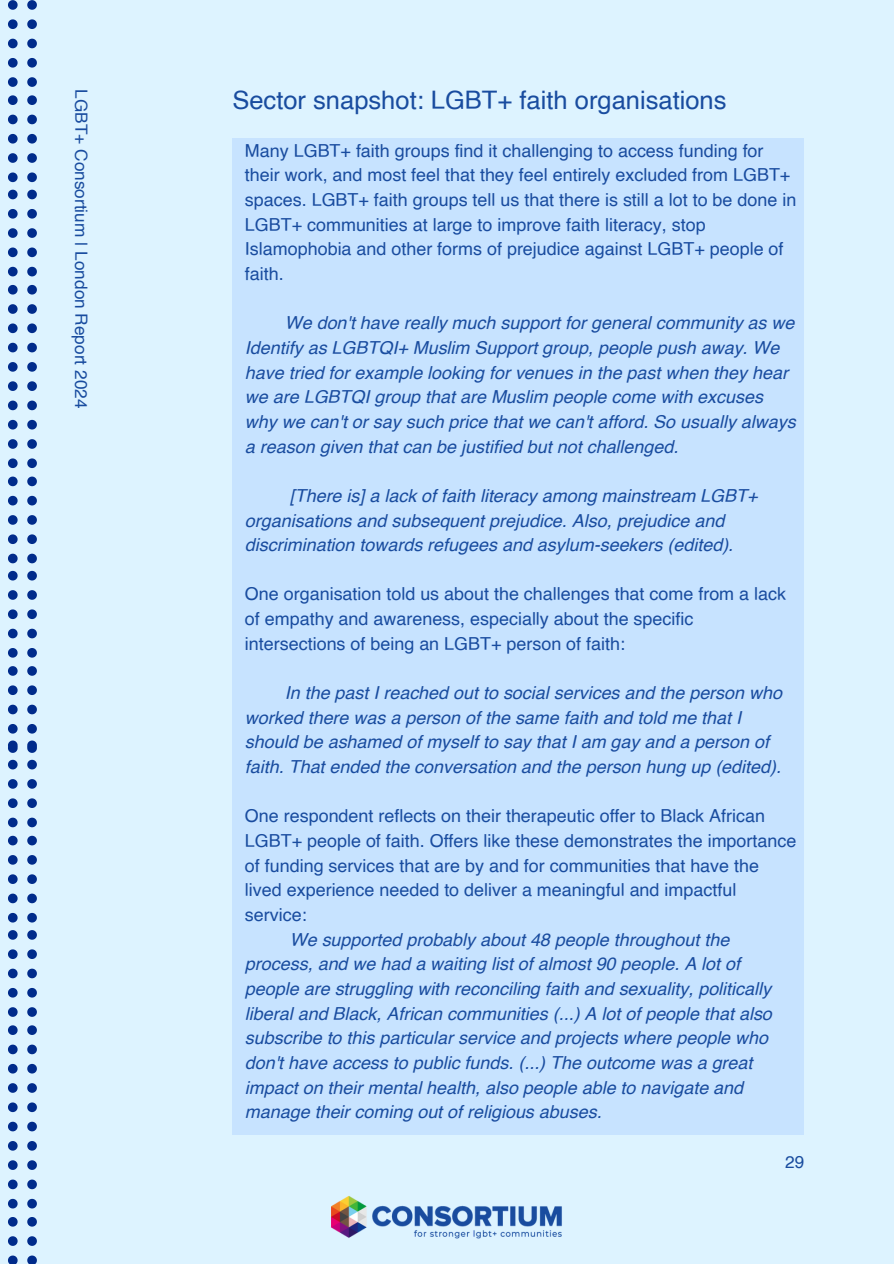
<style>
.page{position:relative;width:894px;height:1264px;background:#fff}
.page>*{position:absolute;margin:0;border:0;box-sizing:border-box;transform-origin:0 0}
.t1{font:25.5px "Helvetica";color:#194c9f}
.t2{font:italic 17.85px/24.6px "Helvetica";color:#194c9f}
.t3{font:17.85px/24.6px "Helvetica";color:#194c9f}
.t4{font:17.25px "Helvetica";color:#194c9f}
</style>
<div class="page">
<div style="left:0;top:0;width:893px;height:1263px;background:#ddf3ff"></div>
<div style="left:232px;top:138px;width:572px;height:996px;background:#c7e3ff"></div>
<img style="left:331px;top:1196px;width:231px;height:43px">
<svg style="left:8px;top:0;width:10px;height:10px"></svg>
<svg style="left:8px;top:19px;width:10px;height:10px"></svg>
<svg style="left:8px;top:39px;width:10px;height:9px"></svg>
<svg style="left:8px;top:58px;width:10px;height:10px"></svg>
<svg style="left:8px;top:77px;width:10px;height:10px"></svg>
<svg style="left:27px;top:0;width:10px;height:10px"></svg>
<svg style="left:27px;top:19px;width:10px;height:10px"></svg>
<svg style="left:27px;top:39px;width:10px;height:9px"></svg>
<svg style="left:27px;top:58px;width:10px;height:10px"></svg>
<svg style="left:27px;top:77px;width:10px;height:10px"></svg>
<svg style="left:8px;top:95px;width:10px;height:10px"></svg>
<svg style="left:8px;top:115px;width:10px;height:9px"></svg>
<svg style="left:8px;top:134px;width:10px;height:9px"></svg>
<svg style="left:8px;top:153px;width:10px;height:10px"></svg>
<svg style="left:8px;top:172px;width:10px;height:10px"></svg>
<svg style="left:27px;top:95px;width:10px;height:10px"></svg>
<svg style="left:27px;top:115px;width:10px;height:9px"></svg>
<svg style="left:27px;top:134px;width:10px;height:9px"></svg>
<svg style="left:27px;top:153px;width:10px;height:10px"></svg>
<svg style="left:27px;top:172px;width:10px;height:10px"></svg>
<svg style="left:8px;top:190px;width:10px;height:9px"></svg>
<svg style="left:8px;top:209px;width:10px;height:9px"></svg>
<svg style="left:8px;top:228px;width:10px;height:10px"></svg>
<svg style="left:8px;top:247px;width:10px;height:10px"></svg>
<svg style="left:8px;top:267px;width:10px;height:9px"></svg>
<svg style="left:27px;top:190px;width:10px;height:9px"></svg>
<svg style="left:27px;top:209px;width:10px;height:9px"></svg>
<svg style="left:27px;top:228px;width:10px;height:10px"></svg>
<svg style="left:27px;top:247px;width:10px;height:10px"></svg>
<svg style="left:27px;top:267px;width:10px;height:9px"></svg>
<svg style="left:8px;top:285px;width:10px;height:9px"></svg>
<svg style="left:8px;top:304px;width:10px;height:10px"></svg>
<svg style="left:8px;top:323px;width:10px;height:10px"></svg>
<svg style="left:8px;top:343px;width:10px;height:9px"></svg>
<svg style="left:8px;top:362px;width:10px;height:10px"></svg>
<svg style="left:27px;top:285px;width:10px;height:9px"></svg>
<svg style="left:27px;top:304px;width:10px;height:10px"></svg>
<svg style="left:27px;top:323px;width:10px;height:10px"></svg>
<svg style="left:27px;top:343px;width:10px;height:9px"></svg>
<svg style="left:27px;top:362px;width:10px;height:10px"></svg>
<svg style="left:8px;top:381px;width:10px;height:10px"></svg>
<svg style="left:8px;top:400px;width:10px;height:10px"></svg>
<svg style="left:8px;top:420px;width:10px;height:9px"></svg>
<svg style="left:8px;top:439px;width:10px;height:10px"></svg>
<svg style="left:8px;top:458px;width:10px;height:10px"></svg>
<svg style="left:27px;top:381px;width:10px;height:10px"></svg>
<svg style="left:27px;top:400px;width:10px;height:10px"></svg>
<svg style="left:27px;top:420px;width:10px;height:9px"></svg>
<svg style="left:27px;top:439px;width:10px;height:10px"></svg>
<svg style="left:27px;top:458px;width:10px;height:10px"></svg>
<svg style="left:8px;top:476px;width:10px;height:10px"></svg>
<svg style="left:8px;top:496px;width:10px;height:9px"></svg>
<svg style="left:8px;top:515px;width:10px;height:10px"></svg>
<svg style="left:8px;top:534px;width:10px;height:10px"></svg>
<svg style="left:8px;top:553px;width:10px;height:10px"></svg>
<svg style="left:27px;top:476px;width:10px;height:10px"></svg>
<svg style="left:27px;top:496px;width:10px;height:9px"></svg>
<svg style="left:27px;top:515px;width:10px;height:9px"></svg>
<svg style="left:27px;top:534px;width:10px;height:10px"></svg>
<svg style="left:27px;top:553px;width:10px;height:10px"></svg>
<svg style="left:8px;top:571px;width:10px;height:9px"></svg>
<svg style="left:8px;top:590px;width:10px;height:9px"></svg>
<svg style="left:8px;top:609px;width:10px;height:10px"></svg>
<svg style="left:8px;top:628px;width:10px;height:10px"></svg>
<svg style="left:8px;top:648px;width:10px;height:9px"></svg>
<svg style="left:27px;top:571px;width:10px;height:9px"></svg>
<svg style="left:27px;top:590px;width:10px;height:9px"></svg>
<svg style="left:27px;top:609px;width:10px;height:10px"></svg>
<svg style="left:27px;top:628px;width:10px;height:10px"></svg>
<svg style="left:27px;top:648px;width:10px;height:9px"></svg>
<svg style="left:8px;top:666px;width:10px;height:9px"></svg>
<svg style="left:8px;top:685px;width:10px;height:10px"></svg>
<svg style="left:8px;top:704px;width:10px;height:10px"></svg>
<svg style="left:8px;top:724px;width:10px;height:9px"></svg>
<svg style="left:27px;top:666px;width:10px;height:9px"></svg>
<svg style="left:27px;top:685px;width:10px;height:10px"></svg>
<svg style="left:27px;top:704px;width:10px;height:10px"></svg>
<svg style="left:27px;top:724px;width:10px;height:9px"></svg>
<svg style="left:8px;top:740px;width:10px;height:13px"></svg>
<svg style="left:8px;top:759px;width:10px;height:10px"></svg>
<svg style="left:8px;top:779px;width:10px;height:9px"></svg>
<svg style="left:8px;top:798px;width:10px;height:10px"></svg>
<svg style="left:8px;top:817px;width:10px;height:10px"></svg>
<svg style="left:27px;top:740px;width:10px;height:13px"></svg>
<svg style="left:27px;top:759px;width:10px;height:10px"></svg>
<svg style="left:27px;top:779px;width:10px;height:9px"></svg>
<svg style="left:27px;top:798px;width:10px;height:10px"></svg>
<svg style="left:27px;top:817px;width:10px;height:10px"></svg>
<svg style="left:8px;top:835px;width:10px;height:10px"></svg>
<svg style="left:8px;top:855px;width:10px;height:9px"></svg>
<svg style="left:8px;top:874px;width:10px;height:10px"></svg>
<svg style="left:8px;top:893px;width:10px;height:10px"></svg>
<svg style="left:8px;top:912px;width:10px;height:10px"></svg>
<svg style="left:27px;top:835px;width:10px;height:10px"></svg>
<svg style="left:27px;top:855px;width:10px;height:9px"></svg>
<svg style="left:27px;top:874px;width:10px;height:10px"></svg>
<svg style="left:27px;top:893px;width:10px;height:10px"></svg>
<svg style="left:27px;top:912px;width:10px;height:10px"></svg>
<svg style="left:8px;top:930px;width:10px;height:9px"></svg>
<svg style="left:8px;top:949px;width:10px;height:10px"></svg>
<svg style="left:8px;top:968px;width:10px;height:10px"></svg>
<svg style="left:8px;top:988px;width:10px;height:9px"></svg>
<svg style="left:8px;top:1007px;width:10px;height:9px"></svg>
<svg style="left:27px;top:930px;width:10px;height:9px"></svg>
<svg style="left:27px;top:949px;width:10px;height:10px"></svg>
<svg style="left:27px;top:968px;width:10px;height:10px"></svg>
<svg style="left:27px;top:988px;width:10px;height:9px"></svg>
<svg style="left:27px;top:1007px;width:10px;height:9px"></svg>
<svg style="left:8px;top:1025px;width:10px;height:9px"></svg>
<svg style="left:8px;top:1044px;width:10px;height:10px"></svg>
<svg style="left:8px;top:1063px;width:10px;height:10px"></svg>
<svg style="left:8px;top:1083px;width:10px;height:9px"></svg>
<svg style="left:8px;top:1102px;width:10px;height:10px"></svg>
<svg style="left:27px;top:1025px;width:10px;height:9px"></svg>
<svg style="left:27px;top:1044px;width:10px;height:10px"></svg>
<svg style="left:27px;top:1063px;width:10px;height:10px"></svg>
<svg style="left:27px;top:1083px;width:10px;height:9px"></svg>
<svg style="left:27px;top:1102px;width:10px;height:10px"></svg>
<svg style="left:8px;top:1121px;width:10px;height:10px"></svg>
<svg style="left:8px;top:1141px;width:10px;height:9px"></svg>
<svg style="left:8px;top:1160px;width:10px;height:9px"></svg>
<svg style="left:8px;top:1179px;width:10px;height:10px"></svg>
<svg style="left:8px;top:1198px;width:10px;height:10px"></svg>
<svg style="left:27px;top:1121px;width:10px;height:10px"></svg>
<svg style="left:27px;top:1141px;width:10px;height:9px"></svg>
<svg style="left:27px;top:1160px;width:10px;height:9px"></svg>
<svg style="left:27px;top:1179px;width:10px;height:10px"></svg>
<svg style="left:27px;top:1198px;width:10px;height:10px"></svg>
<svg style="left:8px;top:1217px;width:10px;height:9px"></svg>
<svg style="left:8px;top:1236px;width:10px;height:9px"></svg>
<svg style="left:8px;top:1255px;width:10px;height:8px"></svg>
<svg style="left:27px;top:1217px;width:10px;height:9px"></svg>
<svg style="left:27px;top:1236px;width:10px;height:9px"></svg>
<svg style="left:27px;top:1255px;width:10px;height:8px"></svg>
<p class="t4" style="left:89px;top:89px;width:320px;rotate:90deg">LGBT+ Consortium | London Report 2024</p>
<p class="t1" style="left:232px;top:90px;width:495px">Sector snapshot: LGBT+ faith organisations</p>
<p class="t3" style="left:245px;top:139px;width:552px">Many LGBT+ faith groups find it challenging to access funding for their work, and most feel that they feel entirely excluded from LGBT+ spaces. LGBT+ faith groups tell us that there is still a lot to be done in LGBT+ communities at large to improve faith literacy, stop Islamophobia and other forms of prejudice against LGBT+ people of faith.</p>
<p class="t2" style="left:245px;top:312px;width:552px;text-indent:40px">We don't have really much support for general community as we Identify as LGBTQI+ Muslim Support group, people push away. We have tried for example looking for venues in the past when they hear we are LGBTQI group that are Muslim people come with excuses why we can't or say such price that we can't afford. So usually always a reason given that can be justified but not challenged.</p>
<p class="t2" style="left:245px;top:484px;width:514px;text-indent:45px">[There is] a lack of faith literacy among mainstream LGBT+ organisations and subsequent prejudice. Also, prejudice and discrimination towards refugees and asylum-seekers (edited).</p>
<h1 class="t3" style="left:245px;top:583px;width:542px">One organisation told us about the challenges that come from a lack of empathy and awareness, especially about the specific intersections of being an LGBT+ person of faith:</h1>
<p class="t2" style="left:245px;top:682px;width:538px;text-indent:40px">In the past I reached out to social services and the person who worked there was a person of the same faith and told me that I should be ashamed of myself to say that I am gay and a person of faith. That ended the conversation and the person hung up (edited).</p>
<p class="t3" style="left:245px;top:805px;width:552px">One respondent reflects on their therapeutic offer to Black African LGBT+ people of faith. Offers like these demonstrates the importance of funding services that are by and for communities that have the lived experience needed to deliver a meaningful and impactful service:</p>
<p class="t2" style="left:245px;top:928px;width:528px;text-indent:45px">We supported probably about 48 people throughout the process, and we had a waiting list of almost 90 people. A lot of people are struggling with reconciling faith and sexuality, politically liberal and Black, African communities (...) A lot of people that also subscribe to this particular service and projects where people who don't have access to public funds. (...) The outcome was a great impact on their mental health, also people able to navigate and manage their coming out of religious abuses.</p>
<p class="t4" style="left:784px;top:1154px;width:21px">29</p>
</div>
